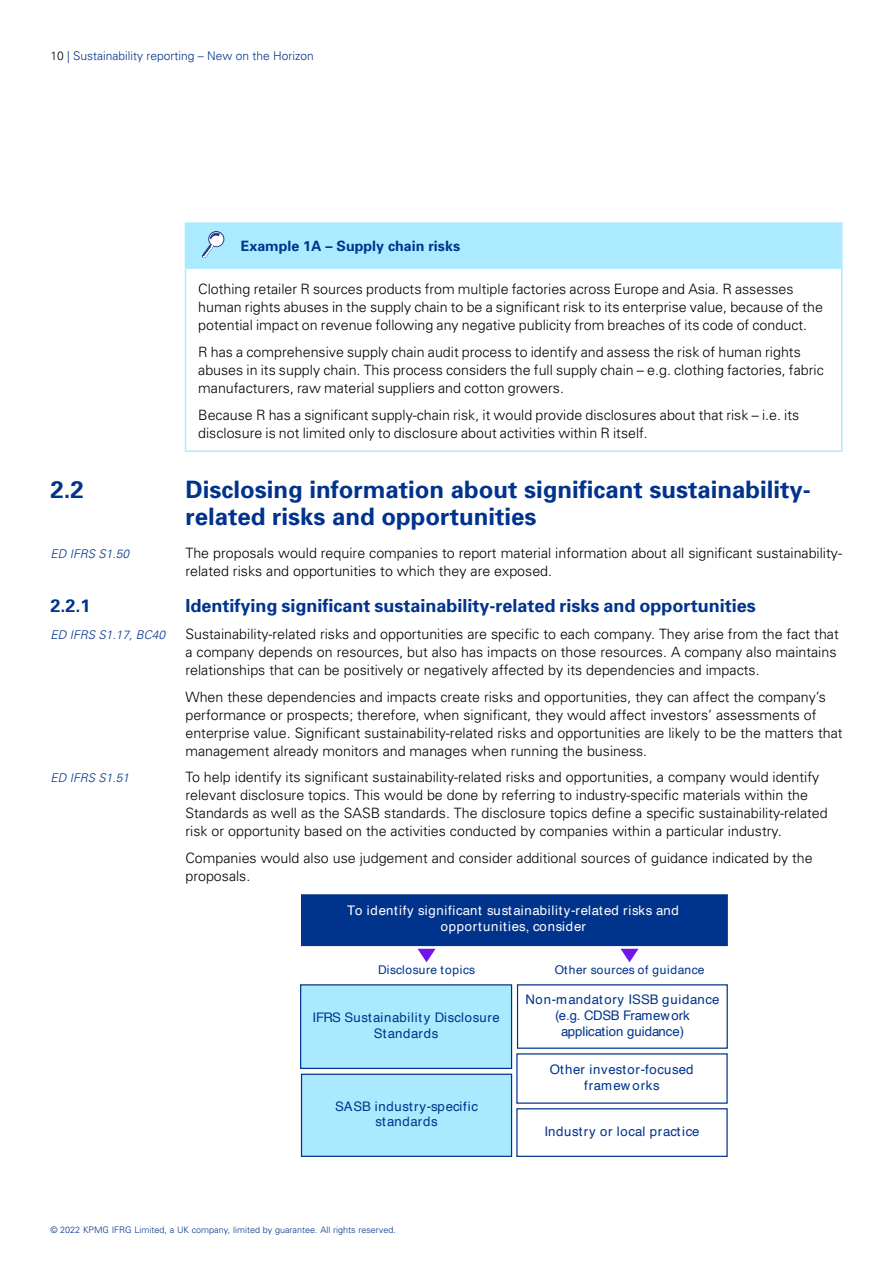
<style>
.page{position:relative;width:893px;height:1263px;background:#fff}
.page>*{position:absolute;margin:0;border:0;box-sizing:border-box;transform-origin:0 0}
.Heading_18pt{font:700 24px/27px "Univers";color:#00338d}
.Sub-heading_9_5pt{font:700 18px "Univers";color:#00338d}
.Body_Indent{font:300 14.25px/18px "Univers";color:#000}
.Bodycopy_9_5pt{font:300 14.25px/18px "Univers";color:#000}
.Example_Heading{font:700 14.25px "Univers";color:#00338d}
.t1{font:13.2px/15.8px "Helvetica";letter-spacing:.055em;color:#00338c;text-align:center}
.t2{font:13.2px/15.8px "Helvetica";letter-spacing:.055em;color:#fff;text-align:center}
.t3{font:13.2px/15.8px "Helvetica";color:#00338c;text-align:center}
.t4{font:300 12px "Univers";color:#00338d}
.Body_Indent-2{font:italic 300 12px "Univers";color:#00338d}
.t5{font:12px "Helvetica";letter-spacing:.055em;color:#00338c}
.t6{font:300 9px "Univers";color:#00338d}
.s1{color:#000}
</style>
<div class="page">
<hr style="left:185px;top:267px;width:56px;height:2px;background:#aceaff">
<hr style="left:241px;top:267px;width:601px;height:2px;background:#aceaff">
<hr style="left:841px;top:269px;width:1px;height:181px;background:#aceaff">
<hr style="left:185px;top:269px;width:1px;height:181px;background:#aceaff">
<hr style="left:185px;top:450px;width:56px;height:2px;background:#aceaff">
<hr style="left:241px;top:450px;width:601px;height:2px;background:#aceaff">
<div style="left:185px;top:222px;width:657px;height:45px;background:#aceaff"></div>
<div style="left:301px;top:895px;width:426px;height:50px;background:#00338c"></div>
<div style="left:301px;top:894px;width:427px;height:52px;border:1px solid #00338c"></div>
<div style="left:301px;top:985px;width:211px;height:83px;background:#abeafe"></div>
<div style="left:300px;top:984px;width:212px;height:85px;border:1px solid #00338c"></div>
<div style="left:301px;top:1074px;width:211px;height:82px;background:#abeafe"></div>
<div style="left:301px;top:1073px;width:211px;height:84px;border:1px solid #00338c"></div>
<div style="left:517px;top:984px;width:211px;height:65px;border:1px solid #00338c"></div>
<div style="left:516px;top:1108px;width:212px;height:49px;border:1px solid #00338c"></div>
<svg style="left:418px;top:949px;width:18px;height:13px"></svg>
<svg style="left:620px;top:949px;width:18px;height:13px"></svg>
<p class="t4" style="left:50px;top:48px;width:265px"><span class="s1">10</span> | Sustainability reporting – New on the Horizon</p>
<p class="Example_Heading" style="left:241px;top:237px;width:221px">Example 1A – Supply chain risks</p>
<p class="Bodycopy_9_5pt" style="left:198px;top:280px;width:626px">Clothing retailer R sources products from multiple factories across Europe and Asia. R assesses human rights abuses in the supply chain to be a significant risk to its enterprise value, because of the potential impact on revenue following any negative publicity from breaches of its code of conduct.</p>
<p class="Bodycopy_9_5pt" style="left:198px;top:343px;width:627px">R has a comprehensive supply chain audit process to identify and assess the risk of human rights abuses in its supply chain. This process considers the full supply chain – e.g. clothing factories, fabric manufacturers, raw material suppliers and cotton growers.</p>
<p class="Bodycopy_9_5pt" style="left:198px;top:406px;width:602px">Because R has a significant supply-chain risk, it would provide disclosures about that risk – i.e. its disclosure is not limited only to disclosure about activities within R itself.</p>
<p class="Heading_18pt" style="left:50px;top:476px;width:35px">2.2</p>
<p class="Heading_18pt" style="left:185px;top:476px;width:627px">Disclosing information about significant sustainability&shy;related risks and opportunities</p>
<p class="Body_Indent-2" style="left:50px;top:547px;width:80px">ED IFRS S1.50</p>
<p class="Body_Indent" style="left:185px;top:544px;width:658px">The proposals would require companies to report material information about all significant sustainability&shy;related risks and opportunities to which they are exposed.</p>
<p class="Sub-heading_9_5pt" style="left:50px;top:595px;width:42px">2.2.1</p>
<p class="Sub-heading_9_5pt" style="left:185px;top:595px;width:572px">Identifying significant sustainability-related risks and opportunities</p>
<p class="Body_Indent-2" style="left:50px;top:628px;width:116px">ED IFRS S1.17, BC40</p>
<p class="Body_Indent" style="left:185px;top:625px;width:655px">Sustainability-related risks and opportunities are specific to each company. They arise from the fact that a company depends on resources, but also has impacts on those resources. A company also maintains relationships that can be positively or negatively affected by its dependencies and impacts.</p>
<p class="Body_Indent" style="left:185px;top:688px;width:659px">When these dependencies and impacts create risks and opportunities, they can affect the company’s performance or prospects; therefore, when significant, they would affect investors’ assessments of enterprise value. Significant sustainability-related risks and opportunities are likely to be the matters that management already monitors and manages when running the business.</p>
<p class="Body_Indent-2" style="left:50px;top:771px;width:80px">ED IFRS S1.51</p>
<p class="Body_Indent" style="left:185px;top:768px;width:644px">To help identify its significant sustainability-related risks and opportunities, a company would identify relevant disclosure topics. This would be done by referring to industry-specific materials within the Standards as well as the SASB standards. The disclosure topics define a specific sustainability-related risk or opportunity based on the activities conducted by companies within a particular industry.</p>
<p class="Body_Indent" style="left:185px;top:849px;width:629px">Companies would also use judgement and consider additional sources of guidance indicated by the proposals.</p>
<p class="t2" style="left:347px;top:903px;width:333px">To identify significant sustainability-related risks and opportunities, consider</p>
<p class="t5" style="left:378px;top:961px;width:99px">Disclosure topics</p>
<p class="t1" style="left:312px;top:1010px;width:189px">IFRS Sustainability Disclosure<br>Standards</p>
<p class="t1" style="left:335px;top:1098px;width:144px">SASB industry-specific standards</p>
<p class="t5" style="left:555px;top:960px;width:151px">Other sources of guidance</p>
<p class="t3" style="left:525px;top:992px;width:196px">Non-mandatory ISSB guidance (e.g. CDSB Framework application guidance)</p>
<p class="t1" style="left:550px;top:1062px;width:145px">Other investor-focused framew orks</p>
<p class="t1" style="left:544px;top:1123px;width:157px">Industry or local practice</p>
<p class="t6" style="left:50px;top:1224px;width:347px">© 2022 KPMG IFRG Limited, a UK company, limited by guarantee. All rights reserved.</p>
</div>
